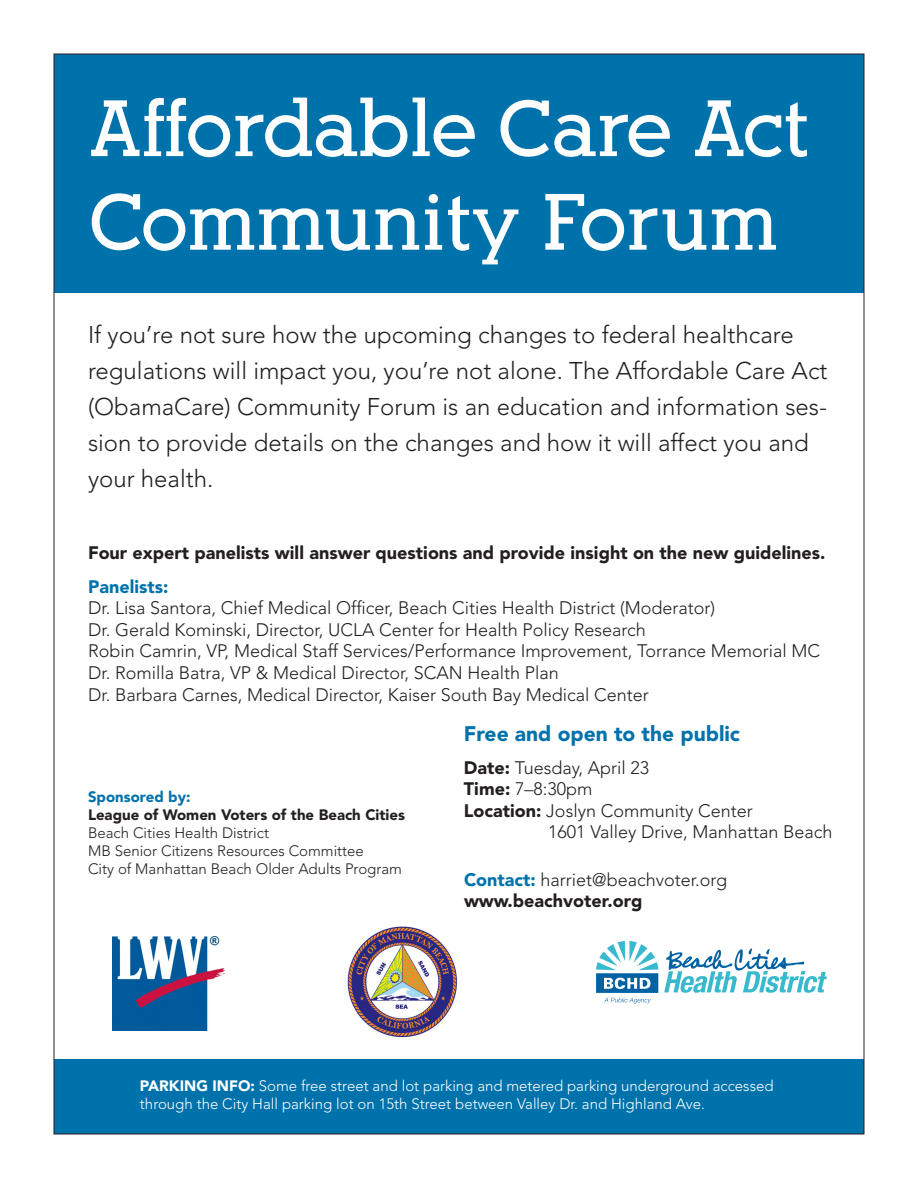
<style>
.page{position:relative;width:918px;height:1188px;background:#fff}
.page>*{position:absolute;margin:0;border:0;box-sizing:border-box;transform-origin:0 0}
.t1{font:700 78px/93.6px "Alexandria FLF";color:#fff}
.t2{font:300 24px/36px "Avenir";color:#231f20}
.t3{font:900 21px "Avenir";color:#0072ab}
.t4{font:300 18px/21.6px "Avenir";color:#231f20}
.t5{font:900 18px "Avenir";color:#231f20}
.t6{font:900 18px "Avenir";color:#0072ab}
.t7{font:300 15px/18px "Avenir";color:#fff}
.t8{font:300 15px/18px "Avenir";color:#231f20}
.t9{font:900 15px "Avenir";color:#231f20}
.t10{font:900 15px "Avenir";color:#0072ab}
.s1{font-weight:900}
.s2{font-weight:900;color:#0072ab}
</style>
<div class="page">
<img style="left:347px;top:926px;width:110px;height:111px">
<div style="left:54px;top:54px;width:810px;height:239px;background:#0072ab"></div>
<div style="left:54px;top:1059px;width:810px;height:75px;background:#0072ab"></div>
<img style="left:112px;top:936px;width:113px;height:95px">
<svg style="left:664px;top:948px;width:163px;height:45px"></svg>
<svg style="left:596px;top:941px;width:62px;height:63px"></svg>
<h1 class="t1" style="left:89px;top:83px;width:721px">Affordable Care Act<br>Community Forum</h1>
<p class="t2" style="left:88px;top:317px;width:741px">If you’re not sure how the upcoming changes to federal healthcare regulations will impact you, you’re not alone. The Affordable Care Act (ObamaCare) Community Forum is an education and information ses&shy;sion to provide details on the changes and how it will affect you and your health.</p>
<p class="t5" style="left:88px;top:542px;width:739px">Four expert panelists will answer questions and provide insight on the new guidelines.</p>
<p class="t6" style="left:88px;top:576px;width:82px">Panelists:</p>
<p class="t4" style="left:88px;top:597px;width:734px">Dr. Lisa Santora, Chief Medical Officer, Beach Cities Health District (Moderator)<br>Dr. Gerald Kominski, Director, UCLA Center for Health Policy Research<br>Robin Camrin, VP, Medical Staff Services/Performance Improvement, Torrance Memorial MC Dr. Romilla Batra, VP &amp; Medical Director, SCAN Health Plan<br>Dr. Barbara Carnes, Medical Director, Kaiser South Bay Medical Center</p>
<p class="t10" style="left:88px;top:788px;width:104px">Sponsored by:</p>
<p class="t9" style="left:88px;top:806px;width:319px">League of Women Voters of the Beach Cities</p>
<p class="t8" style="left:88px;top:824px;width:316px">Beach Cities Health District<br>MB Senior Citizens Resources Committee<br>City of Manhattan Beach Older Adults Program</p>
<p class="t3" style="left:464px;top:721px;width:278px">Free and open to the public</p>
<p class="t4" style="left:464px;top:757px;width:187px"><span class="s1">Date:</span> Tuesday, April 23</p>
<p class="t4" style="left:464px;top:778px;width:130px"><span class="s1">Time:</span> 7–8:30pm</p>
<p class="t4" style="left:464px;top:800px;width:290px"><span class="s1">Location:</span> Joslyn Community Center</p>
<p class="t4" style="left:548px;top:821px;width:286px">1601 Valley Drive, Manhattan Beach</p>
<p class="t4" style="left:464px;top:869px;width:265px"><span class="s2">Contact:</span> harriet@beachvoter.org <span class="s1">www.beachvoter.org</span></p>
<p class="t7" style="left:140px;top:1077px;width:635px"><span class="s1">PARKING INFO:</span> Some free street and lot parking and metered parking underground accessed through the City Hall parking lot on 15th Street between Valley Dr. and Highland Ave.</p>
</div>
